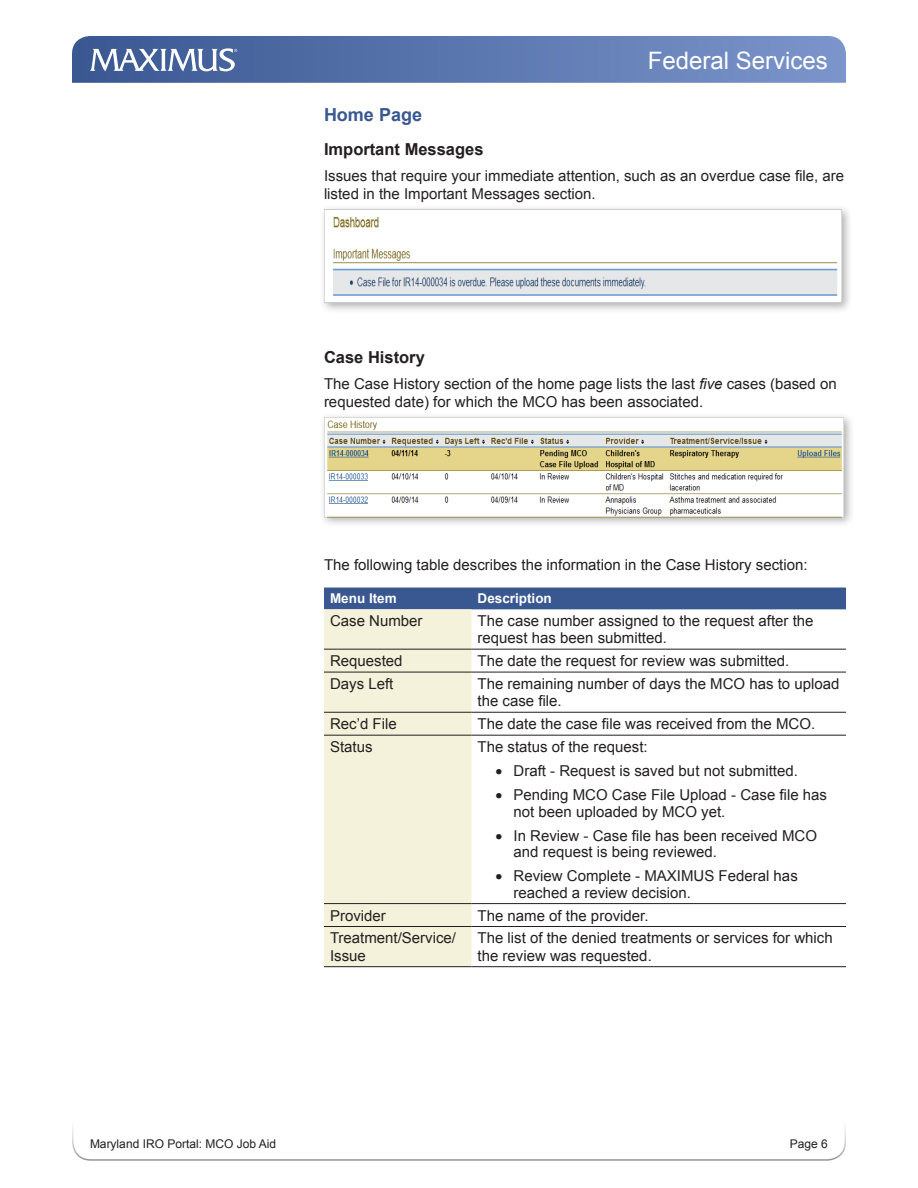
<style>
.page{position:relative;width:918px;height:1188px;background:#fff}
.page>*{position:absolute;margin:0;border:0;box-sizing:border-box;transform-origin:0 0}
.t1{font:24px "Arial";color:#fff}
.Heading_2{font:700 18px "Arial";color:#395791}
.Heading_3{font:700 16.5px "Arial";color:#231f20}
.Normal_-_Arial_10_pt{font:15px/17.2px "Arial";color:#231f20}
.Normal_-_Arial_10_pt-2{font:700 13.5px "Arial";color:#fff}
.t2{font:12px "Arial";color:#231f20}
.s1{font-style:italic}
</style>
<div class="page">
<svg style="left:72px;top:1127px;width:774px;height:34px"></svg>
<svg style="left:72px;top:36px;width:774px;height:47px;background:#627db2"></svg>
<div style="left:319px;top:205px;width:533px;height:109px;background:#231f20;opacity:.36"></div>
<img style="left:324px;top:210px;width:517px;height:93px">
<div style="left:319px;top:413px;width:535px;height:115px;background:#231f20;opacity:.36"></div>
<img style="left:324px;top:418px;width:519px;height:99px">
<div style="left:324px;top:588px;width:522px;height:21px;background:#395791"></div>
<div style="left:324px;top:609px;width:148px;height:357px;background:#f5f2db"></div>
<hr style="left:324px;top:649px;width:148px;height:1px;background:#231f20">
<hr style="left:472px;top:649px;width:374px;height:1px;background:#231f20">
<hr style="left:324px;top:672px;width:148px;height:1px;background:#231f20">
<hr style="left:472px;top:672px;width:374px;height:1px;background:#231f20">
<hr style="left:324px;top:712px;width:148px;height:1px;background:#231f20">
<hr style="left:472px;top:712px;width:374px;height:1px;background:#231f20">
<hr style="left:324px;top:735px;width:148px;height:1px;background:#231f20">
<hr style="left:472px;top:735px;width:374px;height:1px;background:#231f20">
<hr style="left:472px;top:903px;width:374px;height:1px;background:#231f20">
<hr style="left:472px;top:926px;width:374px;height:1px;background:#231f20">
<hr style="left:472px;top:966px;width:374px;height:1px;background:#231f20">
<hr style="left:324px;top:903px;width:148px;height:1px;background:#231f20">
<hr style="left:324px;top:926px;width:148px;height:1px;background:#231f20">
<hr style="left:324px;top:966px;width:148px;height:1px;background:#231f20">
<h1 class="t1" style="left:648px;top:44px;width:182px">Federal Services</h1>
<p class="Heading_2" style="left:324px;top:103px;width:100px">Home Page</p>
<p class="Heading_3" style="left:324px;top:138px;width:161px">Important Messages</p>
<p class="Normal_-_Arial_10_pt" style="left:324px;top:168px;width:522px">Issues that require your immediate attention, such as an overdue case file, are listed in the Important Messages section.</p>
<p class="Heading_3" style="left:324px;top:346px;width:102px">Case History</p>
<p class="Normal_-_Arial_10_pt" style="left:324px;top:376px;width:514px">The Case History section of the home page lists the last <span class="s1">five</span> cases (based on requested date) for which the MCO has been associated.</p>
<p class="Normal_-_Arial_10_pt" style="left:324px;top:556px;width:485px">The following table describes the information in the Case History section:</p>
<p class="Normal_-_Arial_10_pt-2" style="left:330px;top:590px;width:68px">Menu Item</p>
<p class="Normal_-_Arial_10_pt-2" style="left:478px;top:590px;width:76px">Description</p>
<p class="Normal_-_Arial_10_pt" style="left:330px;top:612px;width:94px">Case Number</p>
<p class="Normal_-_Arial_10_pt" style="left:478px;top:612px;width:338px">The case number assigned to the request after the request has been submitted.</p>
<p class="Normal_-_Arial_10_pt" style="left:330px;top:652px;width:74px">Requested</p>
<p class="Normal_-_Arial_10_pt" style="left:478px;top:652px;width:313px">The date the request for review was submitted.</p>
<p class="Normal_-_Arial_10_pt" style="left:330px;top:675px;width:65px">Days Left</p>
<p class="Normal_-_Arial_10_pt" style="left:478px;top:675px;width:363px">The remaining number of days the MCO has to upload the case file.</p>
<p class="Normal_-_Arial_10_pt" style="left:330px;top:715px;width:68px">Rec’d File</p>
<p class="Normal_-_Arial_10_pt" style="left:478px;top:715px;width:339px">The date the case file was received from the MCO.</p>
<p class="Normal_-_Arial_10_pt" style="left:330px;top:738px;width:44px">Status</p>
<p class="Normal_-_Arial_10_pt" style="left:478px;top:738px;width:172px">The status of the request:</p>
<p class="Normal_-_Arial_10_pt" style="left:496px;top:762px;width:304px">• Draft - Request is saved but not submitted.</p>
<p class="Normal_-_Arial_10_pt" style="left:514px;top:787px;width:315px;line-height:16.5px;text-indent:-18px">• Pending MCO Case File Upload - Case file has not been uploaded by MCO yet.</p>
<p class="Normal_-_Arial_10_pt" style="left:514px;top:827px;width:305px;line-height:16.5px;text-indent:-18px">• In Review - Case file has been received MCO and request is being reviewed.</p>
<p class="Normal_-_Arial_10_pt" style="left:514px;top:868px;width:286px;line-height:16.5px;text-indent:-18px">• Review Complete - MAXIMUS Federal has reached a review decision.</p>
<p class="Normal_-_Arial_10_pt" style="left:330px;top:907px;width:57px">Provider</p>
<p class="Normal_-_Arial_10_pt" style="left:478px;top:907px;width:172px">The name of the provider.</p>
<p class="Normal_-_Arial_10_pt" style="left:330px;top:930px;width:128px">Treatment/Service/<br>Issue</p>
<p class="Normal_-_Arial_10_pt" style="left:478px;top:930px;width:357px">The list of the denied treatments or services for which the review was requested.</p>
<p class="t2" style="left:90px;top:1136px;width:188px">Maryland IRO Portal: MCO Job Aid</p>
<p class="t2" style="left:790px;top:1136px;width:40px">Page 6</p>
</div>
